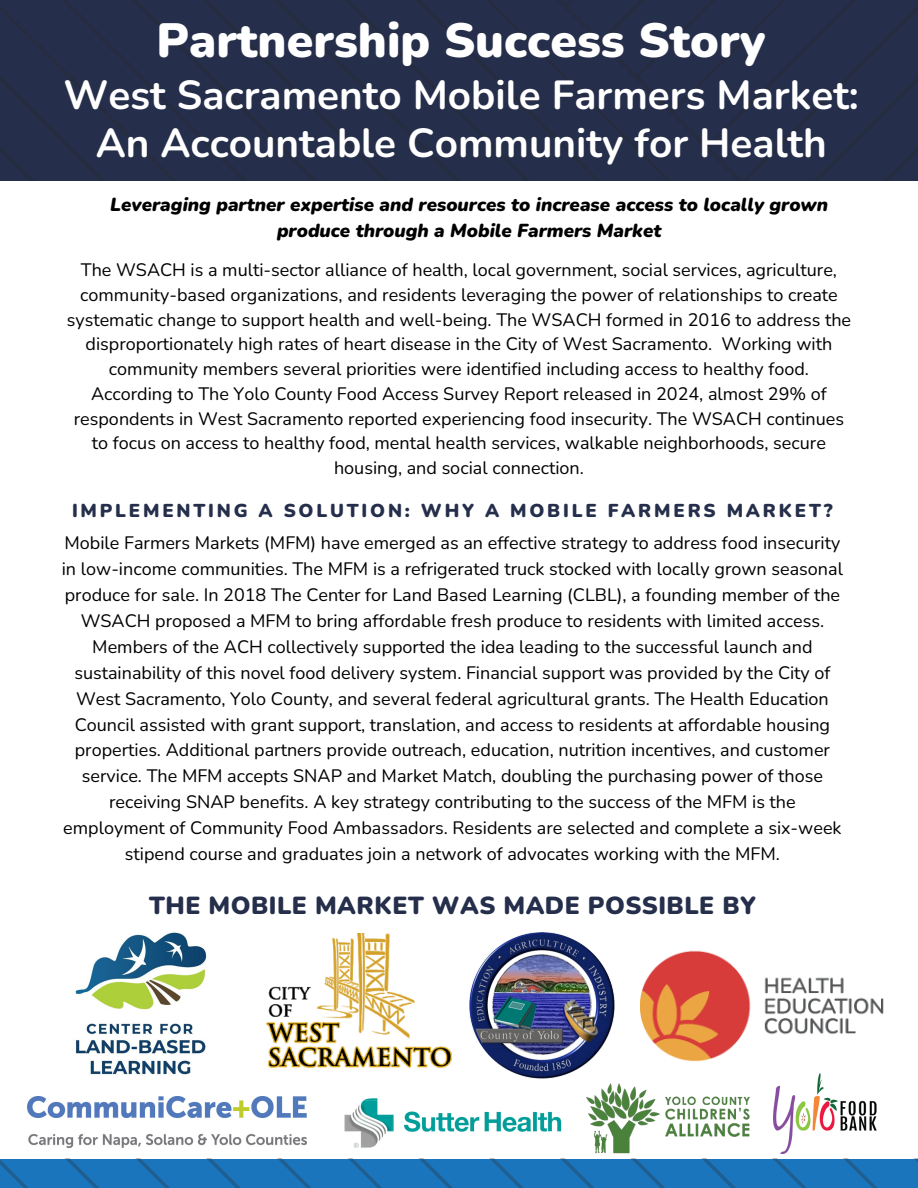
<style>
.page{position:relative;width:918px;height:1188px;background:#fff}
.page>*{position:absolute;margin:0;border:0;box-sizing:border-box;transform-origin:0 0}
.t1{font:900 48px "Nunito";color:#fff}
.t2{font:700 40.5px/48.3px "Nunito";color:#fff;text-align:center}
.t3{font:900 24.6px "Nunito";letter-spacing:.02em;color:#252e4a}
.t4{font:italic 900 18.75px/25.8px "Nunito";color:#000;text-align:center}
.t5{font:900 18.6px "Nunito";letter-spacing:.15em;color:#252e4a}
.t6{font:18px/25.8px "Nunito";color:#000;text-align:center}
</style>
<div class="page">
<div style="left:0;top:0;width:918px;height:1159px;background:#252e4a"></div>
<div style="left:0;top:182px;width:918px;height:976px;background:#fff"></div>
<img style="left:75px;top:932px;width:132px;height:143px">
<img style="left:265px;top:934px;width:187px;height:135px">
<img style="left:469px;top:933px;width:145px;height:145px">
<img style="left:640px;top:950px;width:244px;height:112px">
<img style="left:344px;top:1098px;width:218px;height:50px">
<img style="left:0;top:1159px;width:918px;height:29px">
<img style="left:28px;top:1096px;width:279px;height:52px">
<img style="left:586px;top:1083px;width:164px;height:71px">
<img style="left:773px;top:1073px;width:104px;height:80px">
<p class="t1" style="left:157px;top:8px;width:611px">Partnership Success Story</p>
<p class="t2" style="left:64px;top:71px;width:797px">West Sacramento Mobile Farmers Market:<br>An Accountable Community for Health</p>
<p class="t4" style="left:110px;top:192px;width:720px">Leveraging partner expertise and resources to increase access to locally grown produce through a Mobile Farmers Market</p>
<p class="t6" style="left:67px;top:258px;width:786px;line-height:24.8px">The WSACH is a multi-sector alliance of health, local government, social services, agriculture, community-based organizations, and residents leveraging the power of relationships to create systematic change to support health and well-being. The WSACH formed in 2016 to address the disproportionately high rates of heart disease in the City of West Sacramento. Working with community members several priorities were identified including access to healthy food.<br>According to The Yolo County Food Access Survey Report released in 2024, almost 29% of respondents in West Sacramento reported experiencing food insecurity. The WSACH continues to focus on access to healthy food, mental health services, walkable neighborhoods, secure housing, and social connection.</p>
<h4 class="t5" style="left:72px;top:498px;width:762px">IMPLEMENTING A SOLUTION: WHY A MOBILE FARMERS MARKET?</h4>
<p class="t6" style="left:62px;top:531px;width:783px">Mobile Farmers Markets (MFM) have emerged as an effective strategy to address food insecurity in low-income communities. The MFM is a refrigerated truck stocked with locally grown seasonal produce for sale. In 2018 The Center for Land Based Learning (CLBL), a founding member of the WSACH proposed a MFM to bring affordable fresh produce to residents with limited access.<br>Members of the ACH collectively supported the idea leading to the successful launch and sustainability of this novel food delivery system. Financial support was provided by the City of West Sacramento, Yolo County, and several federal agricultural grants. The Health Education Council assisted with grant support, translation, and access to residents at affordable housing properties. Additional partners provide outreach, education, nutrition incentives, and customer service. The MFM accepts SNAP and Market Match, doubling the purchasing power of those receiving SNAP benefits. A key strategy contributing to the success of the MFM is the employment of Community Food Ambassadors. Residents are selected and complete a six-week stipend course and graduates join a network of advocates working with the MFM.</p>
<h1 class="t3" style="left:149px;top:889px;width:608px">THE MOBILE MARKET WAS MADE POSSIBLE BY</h1>
</div>
